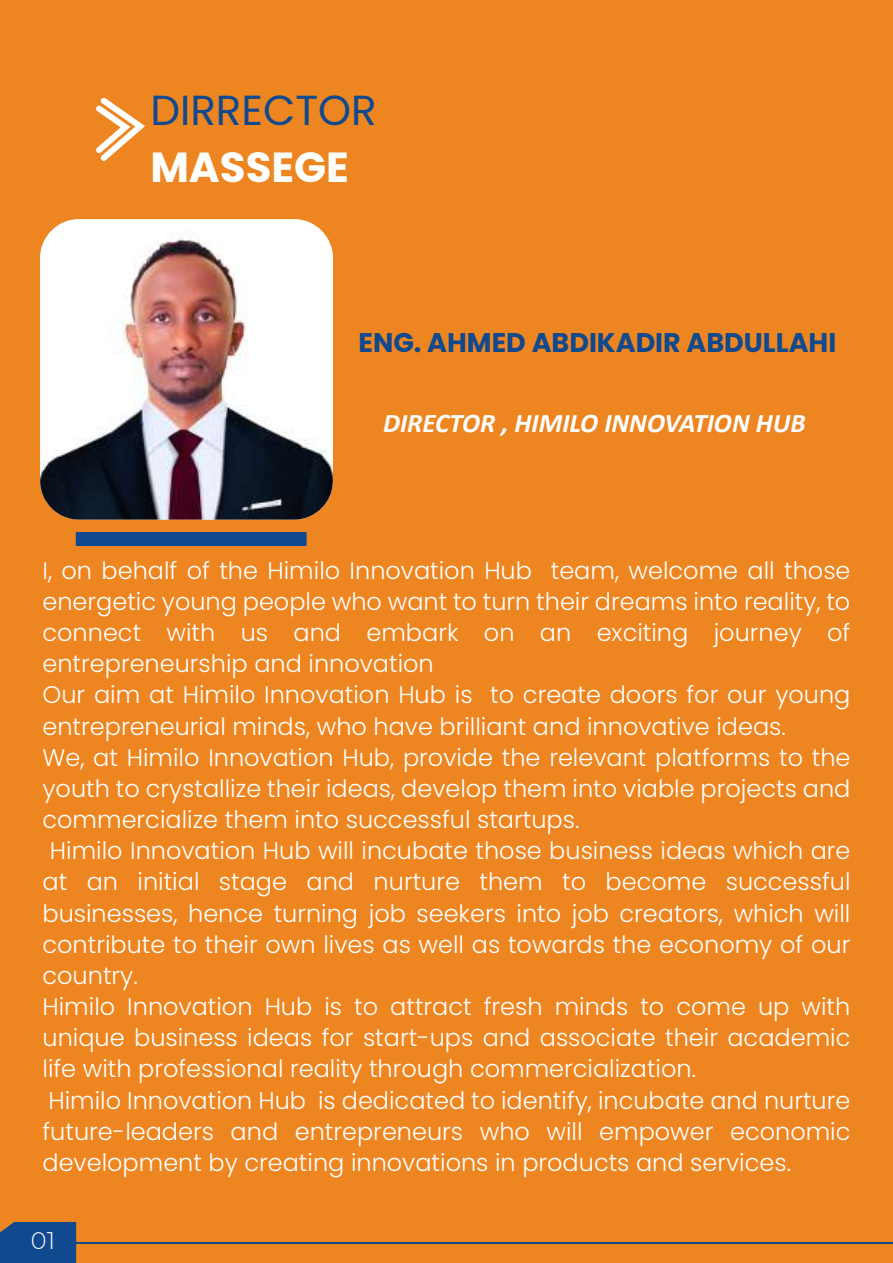
<style>
.page{position:relative;width:893px;height:1263px;background:#ed8621}
.page>*{position:absolute;margin:0;border:0;box-sizing:border-box;transform-origin:0 0}
.t1{font:42px "Poppins";color:#11498e}
.t2{font:700 42px "Poppins";color:#fff}
.t3{font:italic 700 27px "Calibri";color:#fff}
.t4{font:700 27px "Poppins";color:#11498e}
.t5{font:300 24px "Poppins";color:#fff}
.t6{font:300 24px "Montserrat";color:#fff}
</style>
<div class="page">
<svg style="left:96px;top:97px;width:49px;height:64px"></svg>
<div style="left:76px;top:532px;width:231px;height:14px;background:#11498e"></div>
<img style="left:40px;top:219px;width:293px;height:301px">
<div style="left:0;top:1222px;width:76px;height:41px;background:#11498e"></div>
<hr style="left:76px;top:1242px;width:817px;height:1px;background:#11498e">
<h1 class="t1" style="left:150px;top:86px;width:228px">DIRRECTOR</h1>
<h1 class="t2" style="left:150px;top:143px;width:200px">MASSEGE</h1>
<p class="t4" style="left:358px;top:327px;width:479px">ENG. AHMED ABDIKADIR ABDULLAHI</p>
<p class="t3" style="left:383px;top:404px;width:424px">DIRECTOR , HIMILO INNOVATION HUB</p>
<p class="t5" style="left:43px;top:556px;width:809px">I, on behalf of the Himilo Innovation Hub team, welcome all those</p>
<p class="t5" style="left:43px;top:588px;width:809px">energetic young people who want to turn their dreams into reality, to</p>
<p class="t5" style="left:43px;top:619px;width:809px">connect with us and embark on an exciting journey of</p>
<p class="t5" style="left:43px;top:650px;width:393px">entrepreneurship and innovation</p>
<p class="t5" style="left:43px;top:681px;width:809px">Our aim at Himilo Innovation Hub is to create doors for our young</p>
<p class="t5" style="left:43px;top:712px;width:745px">entrepreneurial minds, who have brilliant and innovative ideas.</p>
<p class="t5" style="left:43px;top:743px;width:809px">We, at Himilo Innovation Hub, provide the relevant platforms to the</p>
<p class="t5" style="left:43px;top:775px;width:809px">youth to crystallize their ideas, develop them into viable projects and</p>
<p class="t5" style="left:43px;top:806px;width:538px">commercialize them into successful startups.</p>
<p class="t5" style="left:50px;top:837px;width:802px">Himilo Innovation Hub will incubate those business ideas which are</p>
<p class="t5" style="left:43px;top:868px;width:809px">at an initial stage and nurture them to become successful</p>
<p class="t5" style="left:43px;top:899px;width:809px">businesses, hence turning job seekers into job creators, which will</p>
<p class="t5" style="left:43px;top:930px;width:809px">contribute to their own lives as well as towards the economy of our</p>
<p class="t5" style="left:43px;top:961px;width:97px">country.</p>
<p class="t5" style="left:43px;top:993px;width:809px">Himilo Innovation Hub is to attract fresh minds to come up with</p>
<p class="t5" style="left:43px;top:1024px;width:809px">unique business ideas for start-ups and associate their academic</p>
<p class="t5" style="left:43px;top:1055px;width:655px">life with professional reality through commercialization.</p>
<p class="t5" style="left:48px;top:1086px;width:803px">Himilo Innovation Hub is dedicated to identify, incubate and nurture</p>
<p class="t5" style="left:43px;top:1117px;width:809px">future-leaders and entrepreneurs who will empower economic</p>
<p class="t5" style="left:43px;top:1148px;width:750px">development by creating innovations in products and services.</p>
<p class="t6" style="left:31px;top:1224px;width:26px">01</p>
</div>
